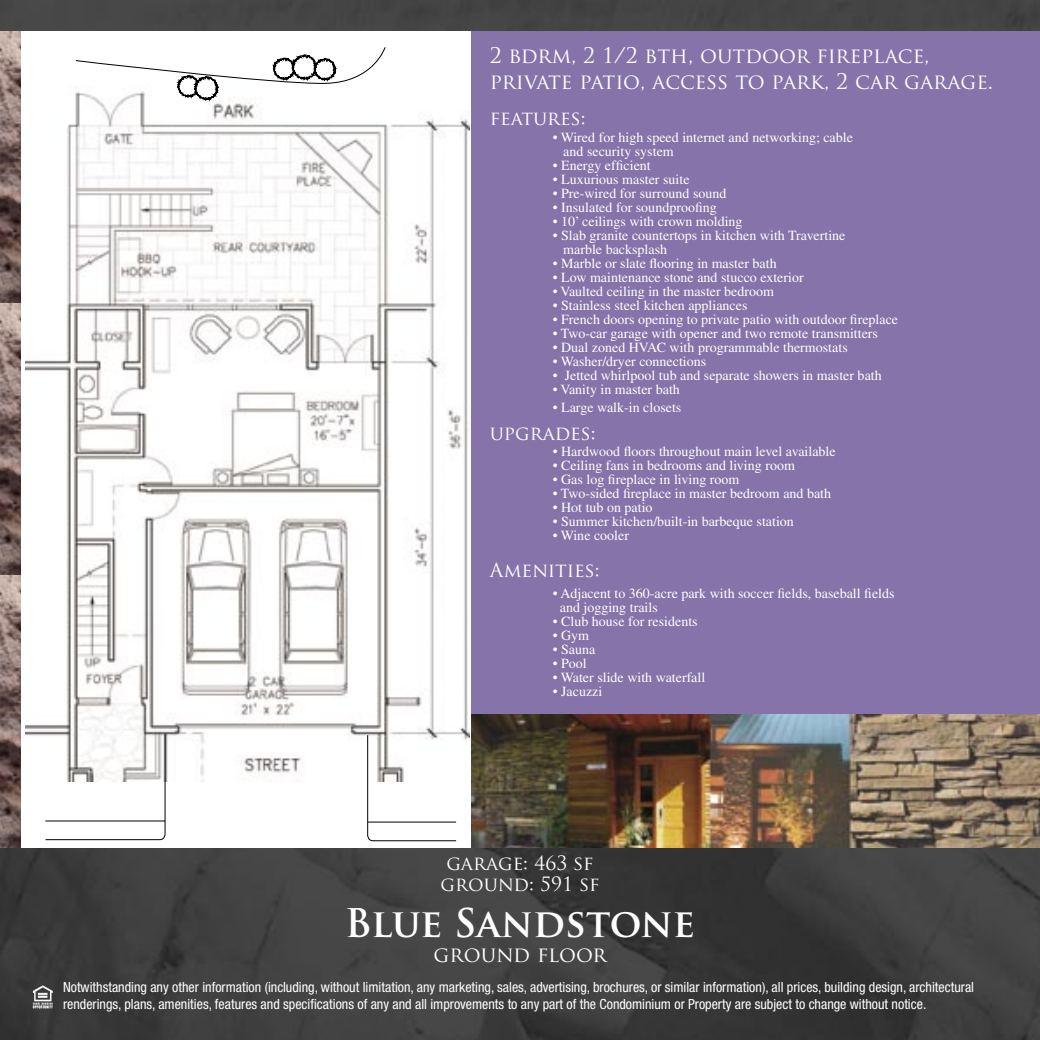
<style>
.page{position:relative;width:1040px;height:1040px;background:#fff}
.page>*{position:absolute;margin:0;border:0;box-sizing:border-box;transform-origin:0 0}
.t1{font:700 38.5px "Trajan Pro";color:#fff}
.t2{font:21px/25.2px "Trajan Pro";color:#fff}
.t3{font:19.25px/21px "Trajan Pro";color:#fff;text-align:center}
.t4{font:14px/14px "Times";color:#fff}
.t5{font:condensed 14px/16.8px "Helvetica Neue";color:#fff}
</style>
<div class="page">
<img style="left:0;top:0;width:1040px;height:1040px">
<div style="left:0;top:32px;width:1040px;height:815px;background:#8573a9"></div>
<img style="left:0;top:32px;width:21px;height:815px">
<img style="left:470px;top:714px;width:570px;height:133px">
<div style="left:21px;top:32px;width:449px;height:815px;background:#fff"></div>
<img style="left:26px;top:93px;width:444px;height:688px">
<svg style="left:367px;top:734px;width:89px;height:107px"></svg>
<svg style="left:45px;top:734px;width:121px;height:106px"></svg>
<svg style="left:76px;top:47px;width:309px;height:53px"></svg>
<svg style="left:33px;top:985px;width:20px;height:23px"></svg>
<p class="t2" style="left:490px;top:43px;width:505px">2 bdrm, 2 1/2 bth, outdoor fireplace, private patio, access to park, 2 car garage.</p>
<h3 class="t3" style="left:490px;top:107px;width:97px">features:</h3>
<p class="t4" style="left:563px;top:130px;width:291px;text-indent:-10px">• Wired for high speed internet and networking; cable and security system</p>
<p class="t4" style="left:553px;top:158px;width:99px">• Energy efficient</p>
<p class="t4" style="left:553px;top:172px;width:138px">• Luxurious master suite</p>
<p class="t4" style="left:553px;top:186px;width:175px">• Pre-wired for surround sound</p>
<p class="t4" style="left:553px;top:200px;width:165px">• Insulated for soundproofing</p>
<p class="t4" style="left:553px;top:214px;width:191px">• 10’ ceilings with crown molding</p>
<p class="t4" style="left:563px;top:228px;width:284px;text-indent:-10px">• Slab granite countertops in kitchen with Travertine marble backsplash</p>
<p class="t4" style="left:553px;top:256px;width:225px">• Marble or slate flooring in master bath</p>
<p class="t4" style="left:553px;top:270px;width:252px">• Low maintenance stone and stucco exterior</p>
<p class="t4" style="left:553px;top:284px;width:223px">• Vaulted ceiling in the master bedroom</p>
<p class="t4" style="left:553px;top:298px;width:196px">• Stainless steel kitchen appliances</p>
<p class="t4" style="left:553px;top:312px;width:347px">• French doors opening to private patio with outdoor fireplace</p>
<p class="t4" style="left:553px;top:326px;width:327px">• Two-car garage with opener and two remote transmitters</p>
<p class="t4" style="left:553px;top:340px;width:296px">• Dual zoned HVAC with programmable thermostats</p>
<p class="t4" style="left:553px;top:354px;width:155px">• Washer/dryer connections</p>
<p class="t4" style="left:553px;top:368px;width:330px">• Jetted whirlpool tub and separate showers in master bath</p>
<p class="t4" style="left:553px;top:382px;width:129px">• Vanity in master bath</p>
<p class="t4" style="left:553px;top:400px;width:130px">• Large walk-in closets</p>
<h3 class="t3" style="left:490px;top:422px;width:107px">upgrades:</h3>
<p class="t4" style="left:553px;top:444px;width:284px">• Hardwood floors throughout main level available</p>
<p class="t4" style="left:553px;top:458px;width:244px">• Ceiling fans in bedrooms and living room</p>
<p class="t4" style="left:553px;top:472px;width:188px">• Gas log fireplace in living room</p>
<p class="t4" style="left:553px;top:486px;width:280px">• Two-sided fireplace in master bedroom and bath</p>
<p class="t4" style="left:553px;top:500px;width:101px">• Hot tub on patio</p>
<p class="t4" style="left:553px;top:514px;width:243px">• Summer kitchen/built-in barbeque station</p>
<p class="t4" style="left:553px;top:528px;width:78px">• Wine cooler</p>
<h3 class="t3" style="left:490px;top:559px;width:111px">Amenities:</h3>
<p class="t4" style="left:560px;top:586px;width:336px;text-indent:-7px">• Adjacent to 360-acre park with soccer fields, baseball fields and jogging trails</p>
<p class="t4" style="left:553px;top:614px;width:146px">• Club house for residents</p>
<p class="t4" style="left:553px;top:628px;width:38px">• Gym</p>
<p class="t4" style="left:553px;top:642px;width:44px">• Sauna</p>
<p class="t4" style="left:553px;top:656px;width:36px">• Pool</p>
<p class="t4" style="left:553px;top:670px;width:154px">• Water slide with waterfall</p>
<p class="t4" style="left:553px;top:684px;width:51px">• Jacuzzi</p>
<h3 class="t3" style="left:440px;top:852px;width:160px">garage: 463 sf ground: 591 sf</h3>
<p class="t1" style="left:345px;top:898px;width:352px">Blue Sandstone</p>
<p class="t2" style="left:433px;top:941px;width:175px">ground floor</p>
<p class="t5" style="left:63px;top:978px;width:912px">Notwithstanding any other information (including, without limitation, any marketing, sales, advertising, brochures, or similar information), all prices, building design, architectural renderings, plans, amenities, features and specifications of any and all improvements to any part of the Condominium or Property are subject to change without notice.</p>
</div>
